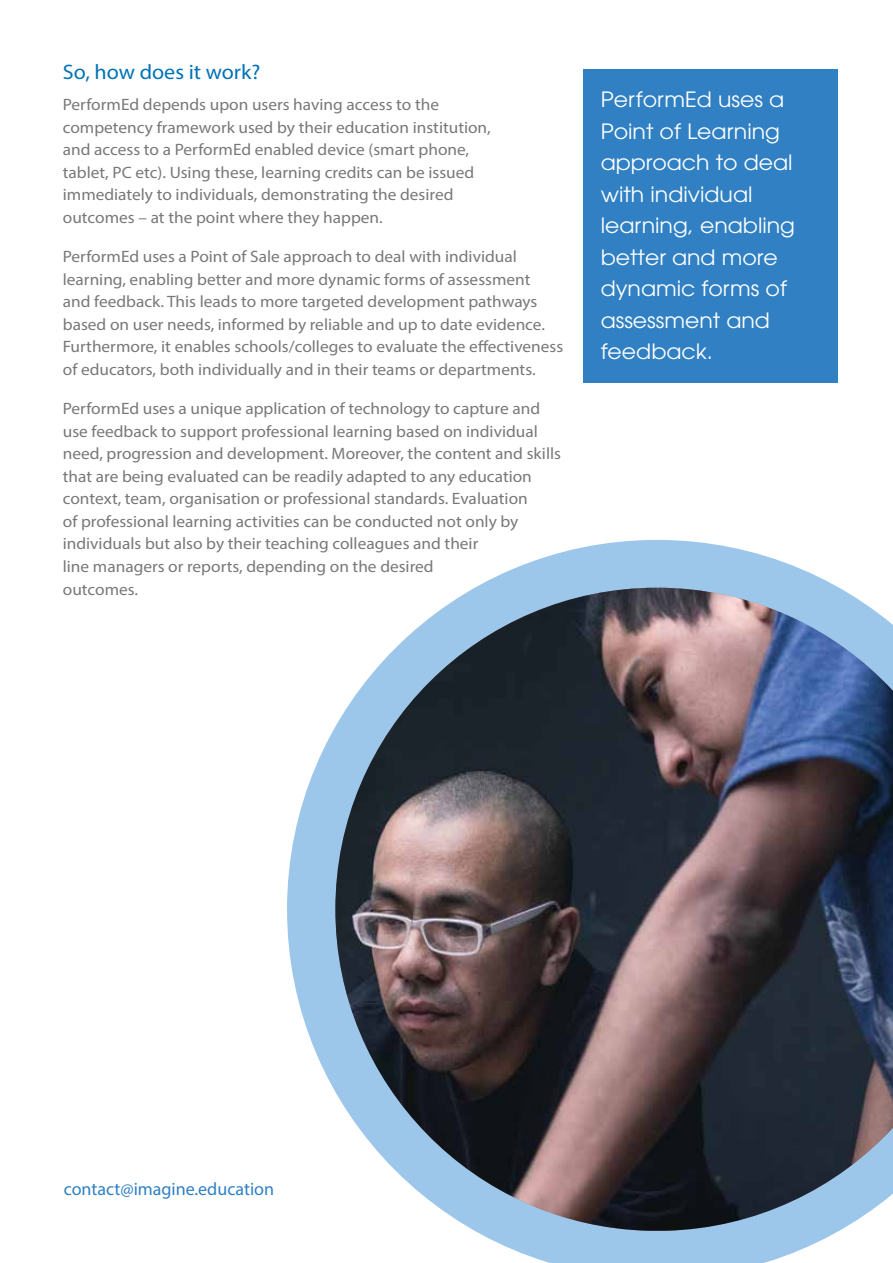
<style>
.page{position:relative;width:893px;height:1263px;background:#fff}
.page>*{position:absolute;margin:0;border:0;box-sizing:border-box;transform-origin:0 0}
.t1{font:21px/31.5px "ITC Avant Garde Std";color:#fff;scale:1.05 1}
.t2{font:21px "Myriad Pro";color:#0072b6;scale:1.05 1}
.t3{font:18px "Myriad Pro";color:#3080c3}
.t4{font:16.5px/22.5px "Myriad Pro";color:#777878;scale:1.05 1}
</style>
<div class="page">
<div style="left:583px;top:70px;width:255px;height:313px;background:#3080c3"></div>
<svg style="left:287px;top:540px;width:553px;height:723px"></svg>
<img style="left:335px;top:588px;width:558px;height:643px">
<p class="t2" style="left:63px;top:59px;width:190px">So, how does it work?</p>
<p class="t4" style="left:63px;top:93px;width:409px">PerformEd depends upon users having access to the competency framework used by their education institution, and access to a PerformEd enabled device (smart phone, tablet, PC etc). Using these, learning credits can be issued immediately to individuals, demonstrating the desired outcomes – at the point where they happen.</p>
<p class="t4" style="left:63px;top:245px;width:478px">PerformEd uses a Point of Sale approach to deal with individual learning, enabling better and more dynamic forms of assessment<br>and feedback. This leads to more targeted development pathways based on user needs, informed by reliable and up to date evidence.<br>Furthermore, it enables schools/colleges to evaluate the effectiveness of educators, both individually and in their teams or departments.</p>
<p class="t4" style="left:63px;top:397px;width:476px">PerformEd uses a unique application of technology to capture and use feedback to support professional learning based on individual need, progression and development. Moreover, the content and skills that are being evaluated can be readily adapted to any education context, team, organisation or professional standards. Evaluation<br>of professional learning activities can be conducted not only by individuals but also by their teaching colleagues and their<br>line managers or reports, depending on the desired<br>outcomes.</p>
<p class="t1" style="left:601px;top:84px;width:187px">PerformEd uses a<br>Point of Learning approach to deal with individual learning, enabling better and more dynamic forms of assessment and feedback.</p>
<p class="t3" style="left:64px;top:1178px;width:212px">contact@imagine.education</p>
</div>
